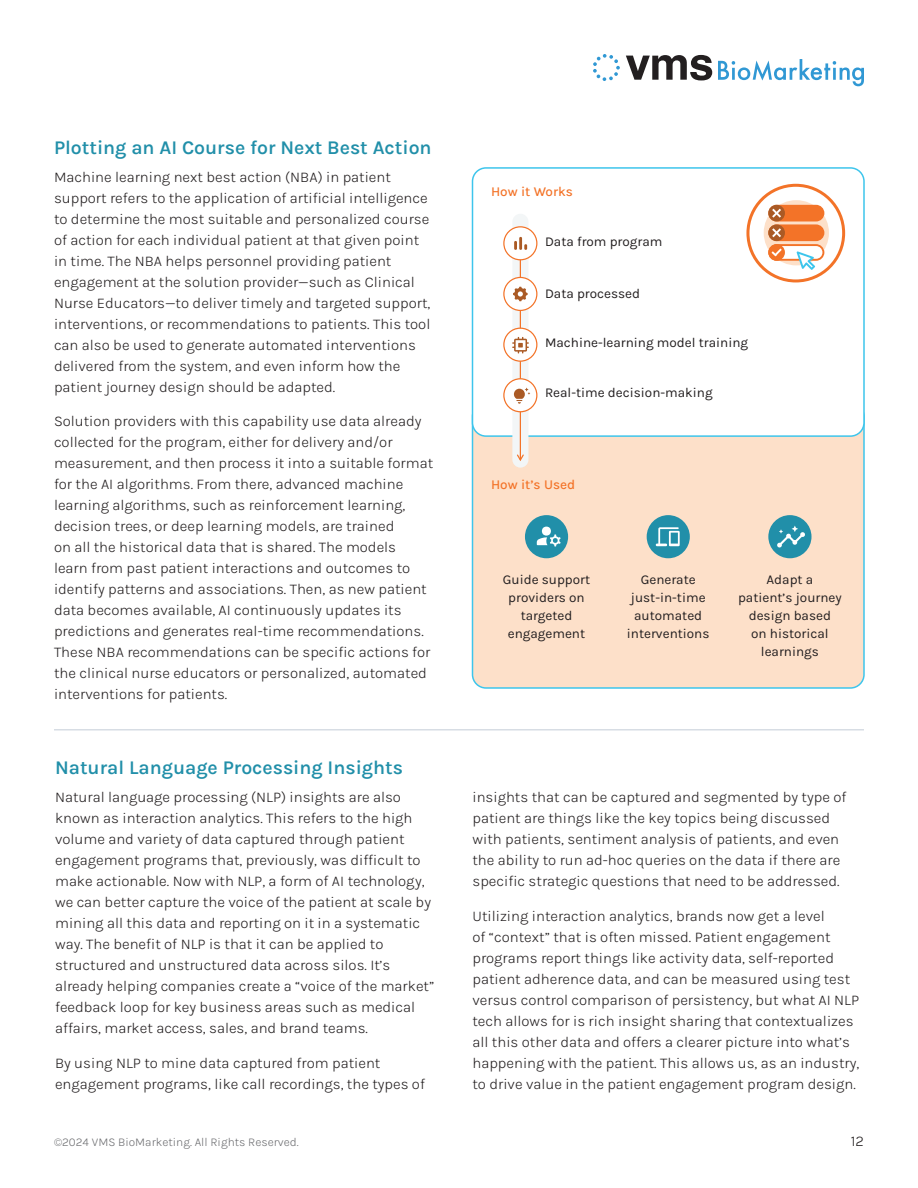
<style>
.page{position:relative;width:918px;height:1188px;background:#fff}
.page>*{position:absolute;margin:0;border:0;box-sizing:border-box;transform-origin:0 0}
.subhead{font:600 19.5px "Karla";color:#218fa9}
.body{font:300 15px/21px "Karla";color:#231f20}
.body_small{font:13.5px/18px "Karla";color:#231f20;text-align:center}
.graphic_title{font:500 13.5px "Karla";color:#f37328}
.t1{font:300 12px "Karla";color:#6c6d70}
</style>
<div class="page">
<svg style="left:718px;top:59px;width:146px;height:27px"></svg>
<svg style="left:626px;top:55px;width:86px;height:25px"></svg>
<svg style="left:593px;top:54px;width:27px;height:27px"></svg>
<div style="left:472px;top:403px;width:392px;height:285px;background:#fde0c9;border-radius:14px"></div>
<div style="left:472px;top:402px;width:393px;height:287px;border:2px solid #3dc5ec;border-radius:14px"></div>
<div style="left:472px;top:168px;width:392px;height:268px;background:#fff;border-radius:14px"></div>
<div style="left:472px;top:167px;width:393px;height:270px;border:2px solid #3dc5ec;border-radius:14px"></div>
<svg style="left:515px;top:216px;width:11px;height:249px"></svg>
<div style="left:512px;top:214px;width:16px;height:254px;border:4px solid #f3f6f7;border-radius:6px"></div>
<hr style="left:520px;top:233px;width:1px;height:227px;background:#f37328">
<svg style="left:516px;top:453px;width:9px;height:9px"></svg>
<div style="left:504px;top:227px;width:33px;height:33px;background:#fff;border-radius:50%"></div>
<div style="left:503px;top:226px;width:34px;height:34px;border:1px solid #f37328;border-radius:50%"></div>
<div style="left:504px;top:277px;width:33px;height:33px;background:#fff;border-radius:50%"></div>
<div style="left:503px;top:277px;width:34px;height:34px;border:1px solid #f37328;border-radius:50%"></div>
<div style="left:504px;top:328px;width:33px;height:33px;background:#fff;border-radius:50%"></div>
<div style="left:503px;top:328px;width:34px;height:34px;border:1px solid #f37328;border-radius:50%"></div>
<div style="left:504px;top:379px;width:33px;height:33px;background:#fff;border-radius:50%"></div>
<div style="left:503px;top:378px;width:34px;height:34px;border:1px solid #f37328;border-radius:50%"></div>
<svg style="left:514px;top:237px;width:13px;height:13px"></svg>
<svg style="left:513px;top:287px;width:15px;height:14px"></svg>
<svg style="left:512px;top:337px;width:17px;height:16px"></svg>
<svg style="left:514px;top:388px;width:16px;height:16px"></svg>
<hr style="left:54px;top:729px;width:810px;height:1px;background:#d7dde4">
<div style="left:647px;top:515px;width:43px;height:43px;background:#218fa9;border-radius:50%"></div>
<svg style="left:656px;top:527px;width:24px;height:19px"></svg>
<div style="left:525px;top:515px;width:43px;height:43px;background:#218fa9;border-radius:50%"></div>
<svg style="left:537px;top:527px;width:24px;height:19px"></svg>
<div style="left:768px;top:515px;width:44px;height:43px;background:#218fa9;border-radius:50%"></div>
<svg style="left:777px;top:526px;width:28px;height:21px"></svg>
<div style="left:746px;top:184px;width:99px;height:98px;border:3px solid #f37328;border-radius:50%"></div>
<svg style="left:764px;top:200px;width:65px;height:65px"></svg>
<div style="left:768px;top:224px;width:56px;height:17px;background:#f37328;border-radius:8px"></div>
<div style="left:768px;top:224px;width:17px;height:17px;background:#aa5a25;border-radius:50%"></div>
<svg style="left:772px;top:228px;width:9px;height:9px"></svg>
<div style="left:768px;top:205px;width:56px;height:16px;background:#f37328;border-radius:8px"></div>
<div style="left:768px;top:205px;width:17px;height:16px;background:#aa5a25;border-radius:50%"></div>
<svg style="left:772px;top:209px;width:9px;height:9px"></svg>
<svg style="left:768px;top:244px;width:56px;height:26px"></svg>
<p class="subhead" style="left:54px;top:135px;width:379px">Plotting an AI Course for Next Best Action</p>
<p class="body" style="left:54px;top:166px;width:378px">Machine learning next best action (NBA) in patient support refers to the application of artificial intelligence to determine the most suitable and personalized course of action for each individual patient at that given point in time. The NBA helps personnel providing patient engagement at the solution provider—such as Clinical Nurse Educators—to deliver timely and targeted support, interventions, or recommendations to patients. This tool can also be used to generate automated interventions delivered from the system, and even inform how the patient journey design should be adapted.</p>
<p class="body" style="left:54px;top:410px;width:381px">Solution providers with this capability use data already collected for the program, either for delivery and/or measurement, and then process it into a suitable format for the AI algorithms. From there, advanced machine learning algorithms, such as reinforcement learning, decision trees, or deep learning models, are trained<br>on all the historical data that is shared. The models learn from past patient interactions and outcomes to identify patterns and associations. Then, as new patient data becomes available, AI continuously updates its predictions and generates real-time recommendations.<br>These NBA recommendations can be specific actions for the clinical nurse educators or personalized, automated interventions for patients.</p>
<p class="subhead" style="left:55px;top:755px;width:350px">Natural Language Processing Insights</p>
<p class="body" style="left:55px;top:786px;width:381px">Natural language processing (NLP) insights are also known as interaction analytics. This refers to the high volume and variety of data captured through patient engagement programs that, previously, was difficult to make actionable. Now with NLP, a form of AI technology, we can better capture the voice of the patient at scale by mining all this data and reporting on it in a systematic way. The benefit of NLP is that it can be applied to structured and unstructured data across silos. It’s already helping companies create a “voice of the market” feedback loop for key business areas such as medical affairs, market access, sales, and brand teams.</p>
<p class="body" style="left:55px;top:1052px;width:371px">By using NLP to mine data captured from patient engagement programs, like call recordings, the types of</p>
<p class="graphic_title" style="left:491px;top:183px;width:83px">How it Works</p>
<p class="body_small" style="left:545px;top:232px;width:119px">Data from program</p>
<p class="body_small" style="left:545px;top:284px;width:97px">Data processed</p>
<p class="body_small" style="left:545px;top:334px;width:205px">Machine-learning model training</p>
<p class="body_small" style="left:545px;top:383px;width:169px">Real-time decision-making</p>
<p class="graphic_title" style="left:491px;top:476px;width:86px">How it’s Used</p>
<p class="body_small" style="left:503px;top:570px;width:89px">Guide support providers on targeted engagement</p>
<p class="body_small" style="left:627px;top:570px;width:84px">Generate just-in-time automated interventions</p>
<p class="body_small" style="left:738px;top:570px;width:105px">Adapt a patient’s journey design based<br>on historical learnings</p>
<p class="body" style="left:472px;top:786px;width:375px">insights that can be captured and segmented by type of patient are things like the key topics being discussed with patients, sentiment analysis of patients, and even the ability to run ad-hoc queries on the data if there are specific strategic questions that need to be addressed.</p>
<p class="body" style="left:472px;top:905px;width:388px">Utilizing interaction analytics, brands now get a level<br>of “context” that is often missed. Patient engagement programs report things like activity data, self-reported patient adherence data, and can be measured using test versus control comparison of persistency, but what AI NLP tech allows for is rich insight sharing that contextualizes all this other data and offers a clearer picture into what’s happening with the patient. This allows us, as an industry, to drive value in the patient engagement program design.</p>
<p class="t1" style="left:54px;top:1134px;width:246px">©2024 VMS BioMarketing. All Rights Reserved.</p>
<p class="body" style="left:851px;top:1130px;width:15px">12</p>
</div>
